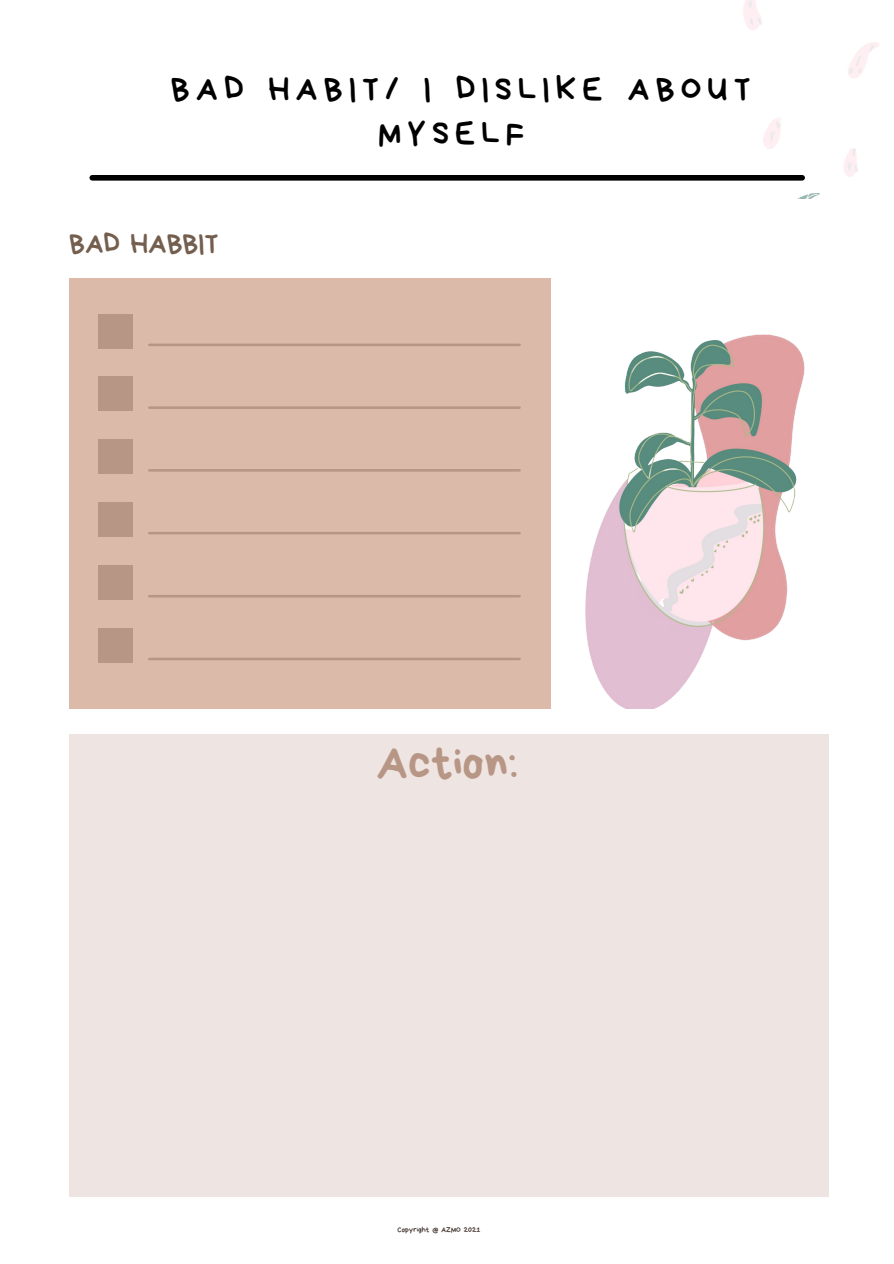
<style>
.page{position:relative;width:894px;height:1264px;background:#fff}
.page>*{position:absolute;margin:0;border:0;box-sizing:border-box;transform-origin:0 0}
.t1{font:48.75px "Bryndan Write";color:#b89686}
.t2{font:33.75px/44px "Bryndan Write";letter-spacing:.18em;color:#000;text-align:center}
.t3{font:28.35px "Bryndan Write";color:#745e4d}
.t4{font:7.65px "Bryndan Write";color:#483a34}
</style>
<div class="page">
<div style="left:92px;top:175px;width:710px;height:6px;background:#000"></div>
<div style="left:69px;top:279px;width:481px;height:430px;background:#dbbaaa"></div>
<div style="left:98px;top:314px;width:34px;height:35px;background:#b89686"></div>
<hr style="left:149px;top:343px;width:370px;height:3px;background:#b89686">
<div style="left:98px;top:376px;width:34px;height:35px;background:#b89686"></div>
<hr style="left:149px;top:406px;width:370px;height:3px;background:#b89686">
<div style="left:98px;top:439px;width:34px;height:35px;background:#b89686"></div>
<hr style="left:149px;top:469px;width:370px;height:3px;background:#b89686">
<div style="left:98px;top:502px;width:34px;height:35px;background:#b89686"></div>
<hr style="left:149px;top:531px;width:370px;height:3px;background:#b89686">
<div style="left:98px;top:565px;width:34px;height:35px;background:#b89686"></div>
<hr style="left:149px;top:594px;width:370px;height:3px;background:#b89686">
<div style="left:98px;top:628px;width:34px;height:34px;background:#b89686"></div>
<hr style="left:149px;top:657px;width:370px;height:3px;background:#b89686">
<div style="left:69px;top:733px;width:759px;height:463px;background:#eee4e1"></div>
<img style="left:585px;top:334px;width:220px;height:374px">
<img style="left:714px;top:0;width:165px;height:198px">
<p class="t2" style="left:171px;top:67px;width:581px">BAD HABIT/ I DISLIKE ABOUT<br>MYSELF</p>
<p class="t3" style="left:69px;top:229px;width:151px">BAD HABBIT</p>
<p class="t1" style="left:376px;top:737px;width:143px">Action:</p>
<p class="t4" style="left:397px;top:1225px;width:84px">Copyright @ AZMO 2021</p>
</div>
